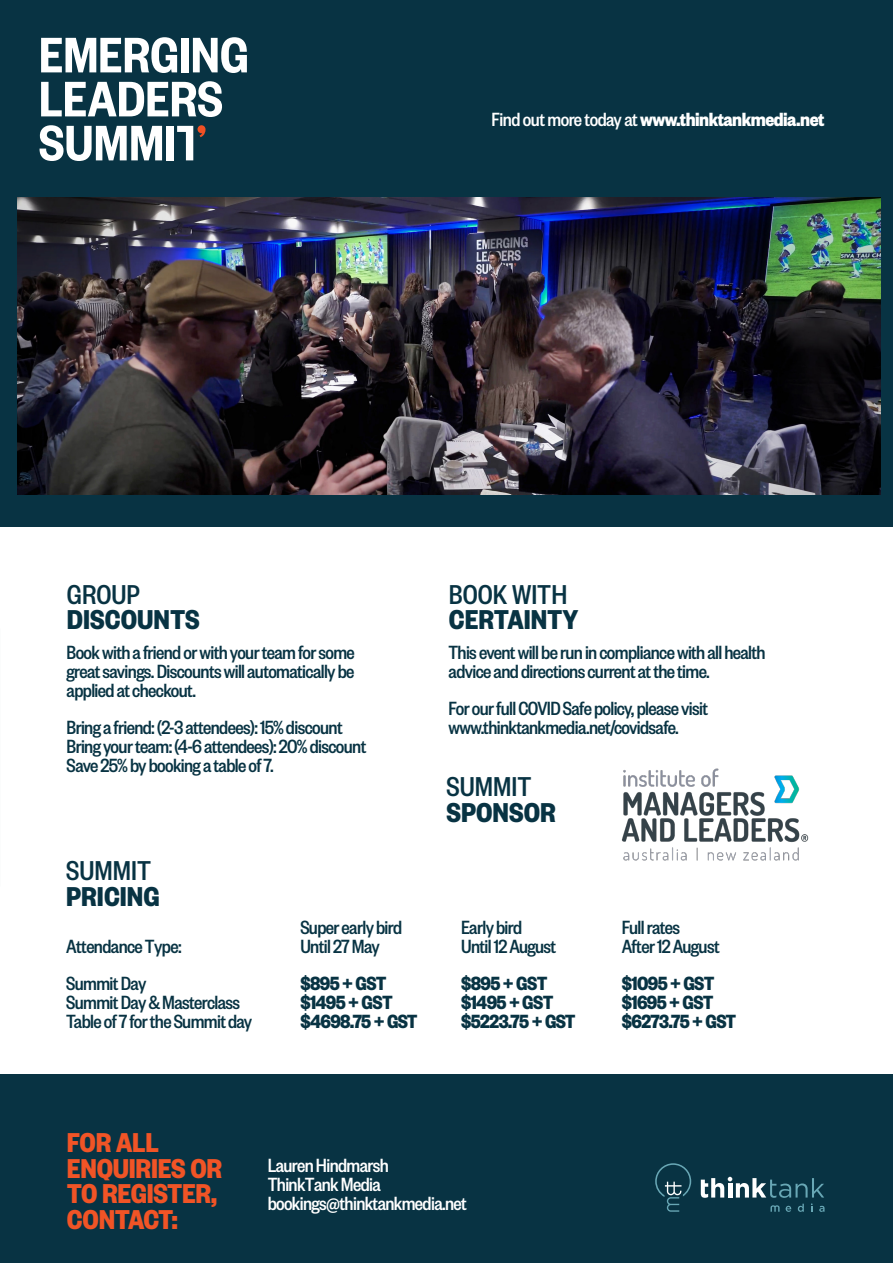
<style>
.page{position:relative;width:893px;height:1263px;background:#fff}
.page>*{position:absolute;margin:0;border:0;box-sizing:border-box;transform-origin:0 0}
.t1{font:700 30px/25.5px "Founders Grotesk Cond";letter-spacing:-.01em;color:#f15426}
.t2{font:700 30px "Founders Grotesk Cond";color:#083343}
.t3{font:500 30px "Founders Grotesk Cond";color:#083343}
.t4{font:500 21px/18.8px "Founders Grotesk Cond";letter-spacing:-.03em;color:#083343;text-align:justify}
.t5{font:700 21px "Founders Grotesk Cond";letter-spacing:-.03em;color:#083343}
.t6{font:500 21px "Founders Grotesk Cond";letter-spacing:-.03em;color:#fff}
.t7{font:700 21px "Founders Grotesk Cond";letter-spacing:-.025em;color:#fff}
.s1{font-weight:500}
</style>
<div class="page">
<div style="left:0;top:1074px;width:893px;height:189px;background:#083343"></div>
<div style="left:0;top:0;width:893px;height:527px;background:#083343"></div>
<img style="left:17px;top:198px;width:863px;height:297px">
<svg style="left:700px;top:1177px;width:125px;height:35px"></svg>
<svg style="left:655px;top:1163px;width:36px;height:49px"></svg>
<svg style="left:41px;top:37px;width:136px;height:36px"></svg>
<div style="left:181px;top:38px;width:8px;height:34px;background:#fff"></div>
<svg style="left:193px;top:37px;width:54px;height:36px"></svg>
<svg style="left:41px;top:81px;width:181px;height:36px"></svg>
<svg style="left:40px;top:125px;width:122px;height:36px"></svg>
<div style="left:166px;top:126px;width:8px;height:34px;background:#fff"></div>
<svg style="left:177px;top:125px;width:29px;height:35px"></svg>
<img style="left:621px;top:768px;width:188px;height:93px">
<p class="t7" style="left:492px;top:106px;width:334px"><span class="s1">Find out more today at</span> www.thinktankmedia.net</p>
<p class="t3" style="left:67px;top:577px;width:74px">GROUP</p>
<p class="t2" style="left:67px;top:601px;width:134px">DISCOUNTS</p>
<p class="t4" style="left:67px;top:642px;width:290px">Book with a friend or with your team for some great savings. Discounts will automatically be applied at checkout.</p>
<p class="t4" style="left:67px;top:717px;width:278px">Bring a friend: (2-3 attendees): 15% discount</p>
<p class="t4" style="left:67px;top:736px;width:301px">Bring your team: (4-6 attendees): 20% discount</p>
<p class="t4" style="left:67px;top:755px;width:209px">Save 25% by booking a table of 7.</p>
<p class="t3" style="left:66px;top:853px;width:86px">SUMMIT</p>
<p class="t2" style="left:66px;top:877px;width:95px">PRICING</p>
<p class="t4" style="left:66px;top:936px;width:117px">Attendance Type:</p>
<p class="t4" style="left:66px;top:973px;width:82px">Summit Day</p>
<p class="t4" style="left:66px;top:992px;width:175px">Summit Day &amp; Masterclass</p>
<p class="t4" style="left:66px;top:1011px;width:187px">Table of 7 for the Summit day</p>
<p class="t4" style="left:300px;top:917px;width:103px">Super early bird</p>
<p class="t4" style="left:300px;top:936px;width:81px">Until 27 May</p>
<p class="t5" style="left:300px;top:970px;width:88px">$895 + GST</p>
<p class="t5" style="left:300px;top:989px;width:94px">$1495 + GST</p>
<p class="t5" style="left:300px;top:1008px;width:119px">$4698.75 + GST</p>
<p class="t3" style="left:449px;top:577px;width:120px">BOOK WITH</p>
<p class="t2" style="left:449px;top:601px;width:131px">CERTAINTY</p>
<p class="t4" style="left:449px;top:642px;width:319px">This event will be run in compliance with all health advice and directions current at the time.</p>
<p class="t4" style="left:449px;top:699px;width:261px">For our full COVID Safe policy, please visit</p>
<p class="t4" style="left:449px;top:717px;width:232px">www.thinktankmedia.net/covidsafe.</p>
<p class="t3" style="left:446px;top:769px;width:86px">SUMMIT</p>
<p class="t2" style="left:446px;top:793px;width:111px">SPONSOR</p>
<p class="t4" style="left:461px;top:917px;width:63px">Early bird</p>
<p class="t4" style="left:461px;top:936px;width:97px">Until 12 August</p>
<p class="t5" style="left:461px;top:970px;width:88px">$895 + GST</p>
<p class="t5" style="left:461px;top:989px;width:94px">$1495 + GST</p>
<p class="t5" style="left:461px;top:1008px;width:116px">$5223.75 + GST</p>
<p class="t4" style="left:622px;top:917px;width:60px">Full rates</p>
<p class="t4" style="left:622px;top:936px;width:99px">After 12 August</p>
<p class="t5" style="left:622px;top:970px;width:94px">$1095 + GST</p>
<p class="t5" style="left:622px;top:989px;width:93px">$1695 + GST</p>
<p class="t5" style="left:622px;top:1008px;width:116px">$6273.75 + GST</p>
<p class="t1" style="left:67px;top:1128px;width:157px">FOR ALL<br>ENQUIRIES OR</p>
<p class="t1" style="left:67px;top:1179px;width:152px">TO REGISTER,<br>CONTACT:</p>
<p class="t6" style="left:268px;top:1154px;width:123px">Lauren Hindmarsh</p>
<p class="t6" style="left:268px;top:1172px;width:115px">ThinkTank Media</p>
<p class="t6" style="left:268px;top:1191px;width:201px">bookings@thinktankmedia.net</p>
</div>
